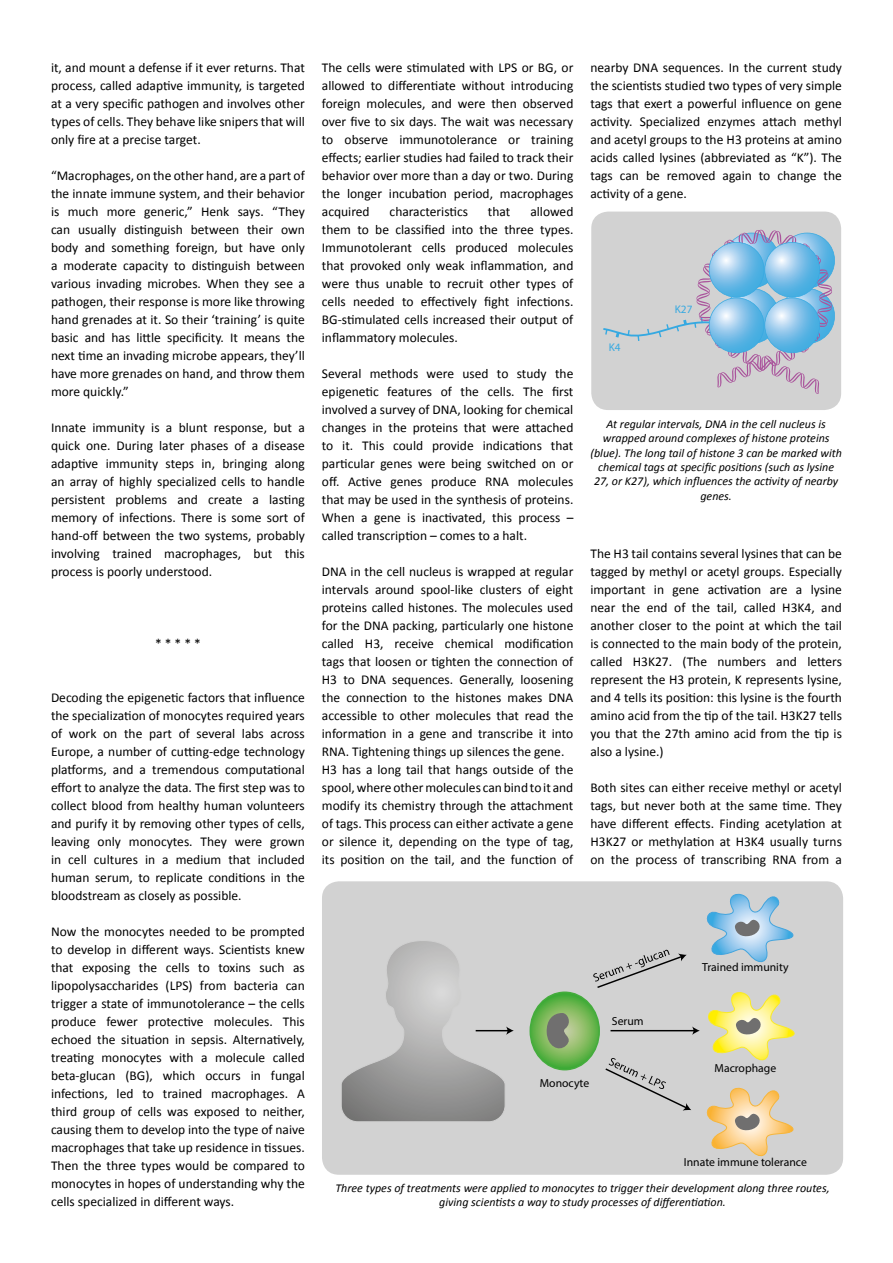
<style>
.page{position:relative;width:893px;height:1263px;background:#fff}
.page>*{position:absolute;margin:0;border:0;box-sizing:border-box;transform-origin:0 0}
.t1{font:13.5px/18px "Calibri";color:#000;text-align:justify}
.t2{font:italic 12px/14.4px "Calibri";color:#000;text-align:center}
.t3{font:11.7px "Myriad Pro";color:#000}
.t4{font:11.25px "Myriad Pro";color:#36a9e1}
</style>
<div class="page">
<div style="left:322px;top:881px;width:521px;height:294px;background:#d2d2d2;border-radius:17px"></div>
<svg style="left:341px;top:941px;width:173px;height:181px"></svg>
<svg style="left:530px;top:893px;width:265px;height:264px"></svg>
<div style="left:591px;top:212px;width:250px;height:198px;background:#d2d2d2;border-radius:17px"></div>
<svg style="left:603px;top:230px;width:232px;height:164px"></svg>
<p class="t1" style="left:51px;top:58px;width:255px">it, and mount a defense if it ever returns. That process, called adaptive immunity, is targeted at a very specific pathogen and involves other types of cells. They behave like snipers that will only fire at a precise target.</p>
<p class="t1" style="left:51px;top:166px;width:255px">“Macrophages, on the other hand, are a part of the innate immune system, and their behavior is much more generic,” Henk says. “They can usually distinguish between their own body and something foreign, but have only a moderate capacity to distinguish between various invading microbes. When they see a pathogen, their response is more like throwing hand grenades at it. So their ‘training’ is quite basic and has little specificity. It means the next time an invading microbe appears, they’ll have more grenades on hand, and throw them more quickly.”</p>
<p class="t1" style="left:51px;top:418px;width:255px">Innate immunity is a blunt response, but a quick one. During later phases of a disease adaptive immunity steps in, bringing along an array of highly specialized cells to handle persistent problems and create a lasting memory of infections. There is some sort of hand-off between the two systems, probably involving trained macrophages, but this process is poorly understood.</p>
<p class="t1" style="left:155px;top:634px;width:47px">* * * * *</p>
<p class="t1" style="left:51px;top:688px;width:255px">Decoding the epigenetic factors that influence the specialization of monocytes required years of work on the part of several labs across Europe, a number of cutting-edge technology platforms, and a tremendous computational effort to analyze the data. The first step was to collect blood from healthy human volunteers and purify it by removing other types of cells, leaving only monocytes. They were grown in cell cultures in a medium that included human serum, to replicate conditions in the bloodstream as closely as possible.</p>
<p class="t1" style="left:51px;top:922px;width:255px">Now the monocytes needed to be prompted to develop in different ways. Scientists knew that exposing the cells to toxins such as lipopolysaccharides (LPS) from bacteria can trigger a state of immunotolerance – the cells produce fewer protective molecules. This echoed the situation in sepsis. Alternatively, treating monocytes with a molecule called beta-glucan (BG), which occurs in fungal infections, led to trained macrophages. A third group of cells was exposed to neither, causing them to develop into the type of naive macrophages that take up residence in tissues.<br>Then the three types would be compared to monocytes in hopes of understanding why the cells specialized in different ways.</p>
<p class="t1" style="left:322px;top:58px;width:253px">The cells were stimulated with LPS or BG, or allowed to differentiate without introducing foreign molecules, and were then observed over five to six days. The wait was necessary to observe immunotolerance or training effects; earlier studies had failed to track their behavior over more than a day or two. During the longer incubation period, macrophages acquired</p>
<p class="t1" style="left:322px;top:202px;width:253px;text-indent:208px">allowed them to be classified into the three types.<br>Immunotolerant cells produced molecules that provoked only weak inflammation, and were thus unable to recruit other types of cells needed to effectively fight infections.<br>BG-stimulated cells increased their output of inflammatory molecules.</p>
<p class="t1" style="left:322px;top:364px;width:253px">Several methods were used to study the epigenetic features of the cells. The first involved a survey of DNA, looking for chemical changes in the proteins that were attached to it. This could provide indications that particular genes were being switched on or off. Active genes produce RNA molecules that may be used in the synthesis of proteins.<br>When a gene is inactivated, this process – called transcription – comes to a halt.</p>
<p class="t1" style="left:322px;top:562px;width:253px;text-align:left">DNA in the cell nucleus is wrapped at regular intervals around spool-like clusters of eight proteins called histones. The molecules used for the DNA packing, particularly one histone called H3, receive chemical modification tags that loosen or tighten the connection of H3 to DNA sequences. Generally, loosening the connection to the histones makes DNA accessible to other molecules that read the information in a gene and transcribe it into RNA. Tightening things up silences the gene.<br>H3 has a long tail that hangs outside of the spool, where other molecules can bind to it and modify its chemistry through the attachment of tags. This process can either activate a gene or silence it, depending on the type of tag, its position on the tail, and the function of</p>
<p class="t1" style="left:390px;top:202px;width:80px">characteristics</p>
<p class="t1" style="left:488px;top:202px;width:24px">that</p>
<p class="t1" style="left:590px;top:58px;width:253px">nearby DNA sequences. In the current study the scientists studied two types of very simple tags that exert a powerful influence on gene activity. Specialized enzymes attach methyl and acetyl groups to the H3 proteins at amino acids called lysines (abbreviated as “K”). The tags can be removed again to change the activity of a gene.</p>
<p class="t4" style="left:609px;top:341px;width:13px">K4</p>
<p class="t4" style="left:675px;top:302px;width:19px">K27</p>
<p class="t2" style="left:590px;top:416px;width:253px">At regular intervals, DNA in the cell nucleus is wrapped around complexes of histone proteins (blue). The long tail of histone 3 can be marked with chemical tags at specific positions (such as lysine 27, or K27), which influences the activity of nearby genes.</p>
<p class="t1" style="left:590px;top:544px;width:253px">The H3 tail contains several lysines that can be tagged by methyl or acetyl groups. Especially important in gene activation are a lysine near the end of the tail, called H3K4, and another closer to the point at which the tail is connected to the main body of the protein, called H3K27. (The numbers and letters represent the H3 protein, K represents lysine, and 4 tells its position: this lysine is the fourth amino acid from the tip of the tail. H3K27 tells you that the 27th amino acid from the tip is also a lysine.)</p>
<p class="t1" style="left:590px;top:778px;width:253px">Both sites can either receive methyl or acetyl tags, but never both at the same time. They have different effects. Finding acetylation at H3K27 or methylation at H3K4 usually turns on the process of transcribing RNA from a</p>
<p class="t3" style="left:612px;top:1014px;width:33px">Serum</p>
<p class="t3" style="left:702px;top:960px;width:88px">Trained immunity</p>
<p class="t3" style="left:714px;top:1060px;width:63px">Macrophage</p>
<p class="t3" style="left:540px;top:1075px;width:51px">Monocyte</p>
<p class="t3" style="left:684px;top:1155px;width:124px">Innate immune tolerance</p>
<p class="t2" style="left:335px;top:1180px;width:496px">Three types of treatments were applied to monocytes to trigger their development along three routes, giving scientists a way to study processes of differentiation.</p>
</div>
